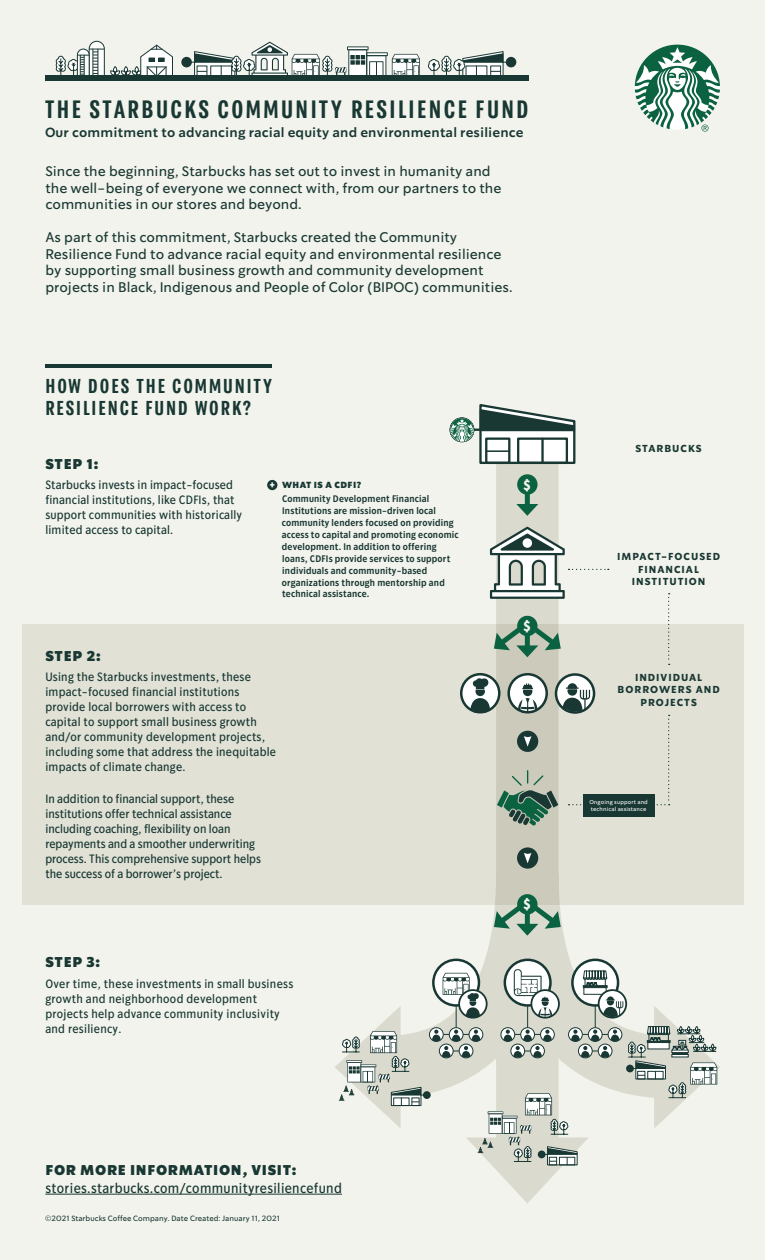
<style>
.page{position:relative;width:765px;height:1260px;background:#f3f3ed}
.page>*{position:absolute;margin:0;border:0;box-sizing:border-box;transform-origin:0 0}
.t1{font:700 24.75px "Pike";letter-spacing:.095em;color:#193833}
.t2{font:700 19.88px/21.2px "Pike";letter-spacing:.1em;color:#193833}
.t3{font:900 14px "So Do Sans";letter-spacing:.05em;color:#193833}
.t4{font:13.75px/16.5px "So Do Sans";color:#193833}
.t5{font:13.75px "So Do Sans Condensed";letter-spacing:.025em;color:#193833}
.t6{font:700 13.62px "So Do Sans Condensed";color:#f3f3ed}
.t7{font:600 13.12px "So Do Sans";letter-spacing:.01em;color:#193833}
.t8{font:11.88px/15px "So Do Sans Condensed";letter-spacing:.015em;color:#193833}
.t9{font:700 10px/12.5px "So Do Sans";letter-spacing:.1em;color:#193833;text-align:center}
.t10{font:900 9.88px "Pike";color:#fff}
.t11{font:600 9.38px/11.9px "So Do Sans Condensed";letter-spacing:.02em;color:#193833}
.t12{font:900 8.75px "So Do Sans";letter-spacing:.05em;color:#193833}
.t13{font:7.5px "So Do Sans";color:#193833}
.t14{font:5.62px/7.5px "So Do Sans";letter-spacing:.015em;color:#fff}
</style>
<div class="page">
<svg style="left:56px;top:40px;width:117px;height:36px"></svg>
<div style="left:181px;top:57px;width:11px;height:10px;background:#193833;border-radius:50%"></div>
<div style="left:506px;top:57px;width:10px;height:10px;background:#193833;border-radius:50%"></div>
<svg style="left:428px;top:51px;width:81px;height:25px"></svg>
<div style="left:496px;top:456px;width:63px;height:698px;background:#dbdacf"></div>
<svg style="left:425px;top:958px;width:40px;height:141px"></svg>
<svg style="left:465px;top:925px;width:150px;height:44px"></svg>
<div style="left:45px;top:76px;width:484px;height:5px;background:#193833"></div>
<div style="left:22px;top:624px;width:721px;height:281px;background:#e1e1d6"></div>
<div style="left:525px;top:486px;width:5px;height:22px;background:#0b6241"></div>
<svg style="left:516px;top:504px;width:22px;height:12px"></svg>
<div style="left:517px;top:474px;width:21px;height:21px;background:#0b6241;border-radius:50%"></div>
<svg style="left:433px;top:960px;width:46px;height:45px"></svg>
<div style="left:432px;top:959px;width:48px;height:48px;border:2px solid #193833;border-radius:50%"></div>
<svg style="left:572px;top:960px;width:46px;height:45px"></svg>
<div style="left:571px;top:959px;width:48px;height:48px;border:2px solid #193833;border-radius:50%"></div>
<svg style="left:505px;top:960px;width:45px;height:45px"></svg>
<div style="left:504px;top:959px;width:48px;height:48px;border:2px solid #193833;border-radius:50%"></div>
<div style="left:429px;top:1027px;width:15px;height:15px;border:1px solid #193833;border-radius:50%"></div>
<hr style="left:46px;top:365px;width:226px;height:3px;background:#193833">
<div style="left:423px;top:1091px;width:8px;height:8px;background:#193833;border-radius:50%"></div>
<hr style="left:45px;top:1194px;width:297px;height:1px;background:#193833">
<div style="left:267px;top:480px;width:10px;height:10px;background:#193833;border-radius:50%"></div>
<svg style="left:450px;top:404px;width:126px;height:60px"></svg>
<svg style="left:668px;top:593px;width:2px;height:72px"></svg>
<svg style="left:490px;top:527px;width:119px;height:72px"></svg>
<div style="left:523px;top:538px;width:9px;height:10px;background:#fff;border-radius:50%"></div>
<svg style="left:635px;top:45px;width:85px;height:87px"></svg>
<div style="left:517px;top:847px;width:21px;height:22px;background:#193833;border-radius:50%"></div>
<svg style="left:524px;top:853px;width:7px;height:10px"></svg>
<svg style="left:494px;top:620px;width:67px;height:37px;background:#97af9b"></svg>
<div style="left:517px;top:616px;width:21px;height:20px;background:#0b6241;border-radius:50%"></div>
<svg style="left:493px;top:899px;width:69px;height:37px"></svg>
<div style="left:517px;top:894px;width:21px;height:21px;background:#0b6241;border-radius:50%"></div>
<svg style="left:461px;top:674px;width:38px;height:38px"></svg>
<div style="left:460px;top:673px;width:41px;height:40px;border:2px solid #193833;border-radius:50%"></div>
<svg style="left:470px;top:678px;width:20px;height:35px"></svg>
<svg style="left:509px;top:674px;width:38px;height:38px"></svg>
<div style="left:507px;top:673px;width:41px;height:40px;border:2px solid #193833;border-radius:50%"></div>
<svg style="left:335px;top:1006px;width:90px;height:122px"></svg>
<svg style="left:189px;top:42px;width:231px;height:34px"></svg>
<svg style="left:556px;top:674px;width:38px;height:39px"></svg>
<div style="left:555px;top:673px;width:40px;height:41px;border:2px solid #193833;border-radius:50%"></div>
<svg style="left:497px;top:683px;width:173px;height:143px"></svg>
<svg style="left:432px;top:969px;width:288px;height:234px"></svg>
<div style="left:583px;top:794px;width:71px;height:22px;background:#193833"></div>
<p class="t1" style="left:45px;top:94px;width:485px">THE STARBUCKS COMMUNITY RESILIENCE FUND</p>
<p class="t7" style="left:45px;top:124px;width:480px">Our commitment to advancing racial equity and environmental resilience</p>
<p class="t4" style="left:45px;top:163px;width:458px">Since the beginning, Starbucks has set out to invest in humanity and the well-being of everyone we connect with, from our partners to the communities in our stores and beyond.</p>
<p class="t4" style="left:45px;top:229px;width:469px">As part of this commitment, Starbucks created the Community Resilience Fund to advance racial equity and environmental resilience by supporting small business growth and community development projects in Black, Indigenous and People of Color (BIPOC) communities.</p>
<p class="t2" style="left:45px;top:376px;width:229px">HOW DOES THE COMMUNITY<br>RESILIENCE FUND WORK?</p>
<p class="t3" style="left:45px;top:455px;width:55px">STEP 1:</p>
<p class="t8" style="left:45px;top:478px;width:198px">Starbucks invests in impact-focused financial institutions, like CDFIs, that support communities with historically limited access to capital.</p>
<p class="t12" style="left:282px;top:480px;width:80px">WHAT IS A CDFI?</p>
<p class="t10" style="left:269px;top:478px;width:7px">+</p>
<p class="t11" style="left:282px;top:493px;width:178px">Community Development Financial Institutions are mission-driven local community lenders focused on providing access to capital and promoting economic development. In addition to offering loans, CDFIs provide services to support individuals and community-based organizations through mentorship and technical assistance.</p>
<p class="t3" style="left:45px;top:647px;width:57px">STEP 2:</p>
<p class="t8" style="left:45px;top:670px;width:232px">Using the Starbucks investments, these impact-focused financial institutions provide local borrowers with access to capital to support small business growth and/or community development projects, including some that address the inequitable impacts of climate change.</p>
<p class="t8" style="left:45px;top:792px;width:217px">In addition to financial support, these institutions offer technical assistance including coaching, flexibility on loan repayments and a smoother underwriting process. This comprehensive support helps the success of a borrower’s project.</p>
<p class="t3" style="left:45px;top:954px;width:56px">STEP 3:</p>
<p class="t8" style="left:45px;top:976px;width:249px">Over time, these investments in small business growth and neighborhood development projects help advance community inclusivity and resiliency.</p>
<p class="t3" style="left:45px;top:1162px;width:253px">FOR MORE INFORMATION, VISIT:</p>
<p class="t5" style="left:45px;top:1180px;width:298px">stories.starbucks.com/communityresiliencefund</p>
<p class="t13" style="left:45px;top:1214px;width:236px">©2021 Starbucks Coffee Company. Date Created: January 11, 2021</p>
<p class="t6" style="left:524px;top:476px;width:9px">$</p>
<p class="t6" style="left:524px;top:618px;width:9px">$</p>
<p class="t6" style="left:524px;top:896px;width:9px">$</p>
<p class="t9" style="left:636px;top:443px;width:68px">STARBUCKS</p>
<p class="t9" style="left:617px;top:551px;width:104px">IMPACT-FOCUSED<br>FINANCIAL<br>INSTITUTION</p>
<p class="t9" style="left:618px;top:671px;width:104px">INDIVIDUAL<br>BORROWERS AND<br>PROJECTS</p>
<p class="t14" style="left:589px;top:798px;width:60px">Ongoing support and technical assistance</p>
</div>
